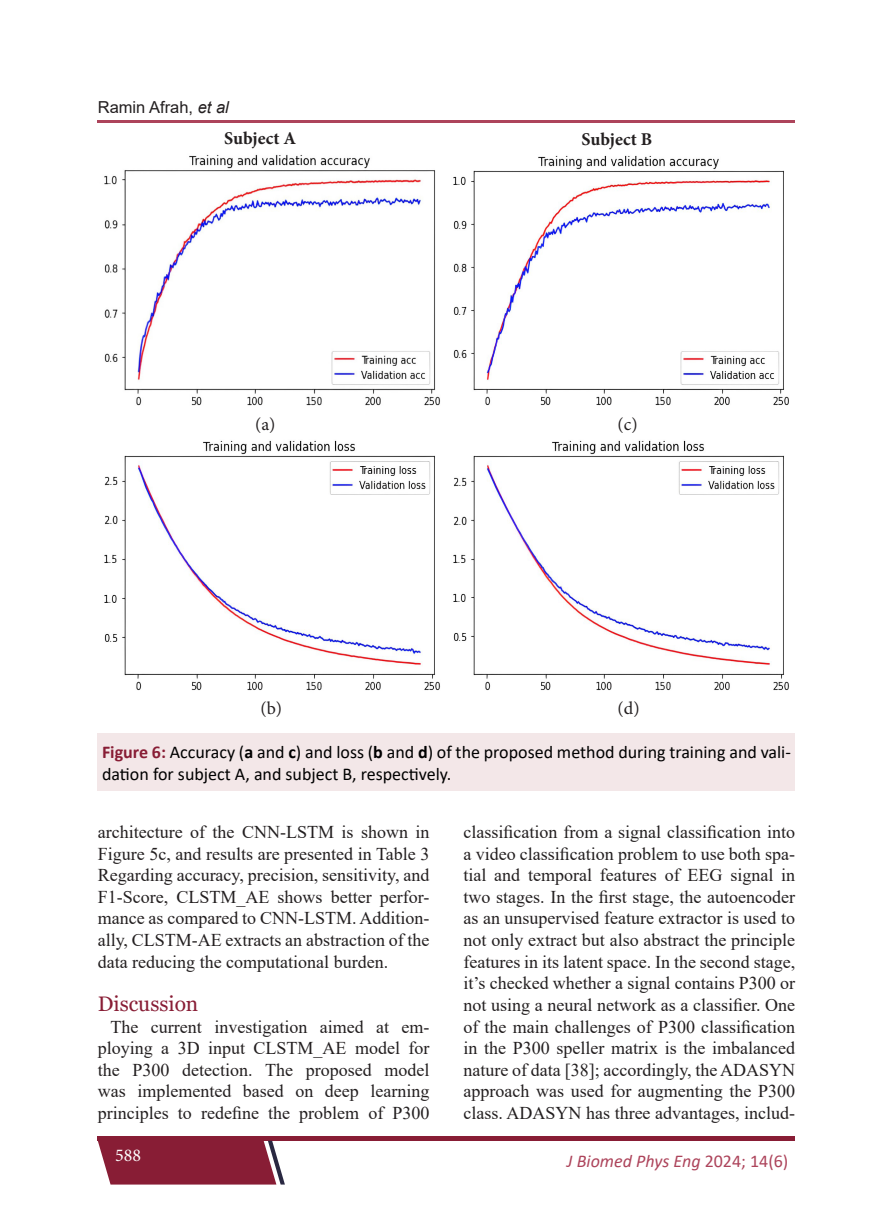
<style>
.page{position:relative;width:893px;height:1212px;background:#fff}
.page>*{position:absolute;margin:0;border:0;box-sizing:border-box;transform-origin:0 0}
.Heading{font:21px "Georgia";color:#881d35}
.Body{font:18px/21.6px "Times New Roman";color:#231f20;text-align:justify}
.Figure{font:18px/21.6px "Calibri";color:#000}
.t1{font:italic 18px "Calibri";color:#ad445b}
.t2{font:700 18px "Minion Pro";color:#231f20}
.t3{font:18px "Minion Pro";color:#231f20}
.t4{font:18px "Minion Pro";color:#fff}
.Running_Author{font:16.5px "Arial";color:#231f20}
.s1{font-style:italic}
.s2{font-weight:700;color:#881d35}
.s3{font-weight:700}
.s4{font-style:normal}
</style>
<div class="page">
<div style="left:98px;top:1136px;width:697px;height:5px;background:#881d35"></div>
<svg style="left:98px;top:1141px;width:187px;height:43px"></svg>
<hr style="left:98px;top:120px;width:697px;height:2px;background:#ad445b">
<div style="left:98px;top:733px;width:697px;height:58px;background:#f3e7e8"></div>
<img style="left:104px;top:154px;width:685px;height:252px">
<img style="left:104px;top:440px;width:685px;height:251px">
<p class="Running_Author" style="left:98px;top:96px;width:133px">Ramin Afrah, <span class="s1">et al</span></p>
<p class="t2" style="left:224px;top:126px;width:74px">Subject A</p>
<p class="t2" style="left:581px;top:126px;width:72px">Subject B</p>
<p class="t3" style="left:255px;top:412px;width:22px">(a)</p>
<p class="t3" style="left:618px;top:412px;width:22px">(c)</p>
<p class="t3" style="left:260px;top:696px;width:23px">(b)</p>
<p class="t3" style="left:618px;top:696px;width:23px">(d)</p>
<p class="Figure" style="left:102px;top:741px;width:690px"><span class="s2">Figure 6:</span> Accuracy (<span class="s3">a</span> and <span class="s3">c</span>) and loss (<span class="s3">b</span> and <span class="s3">d</span>) of the proposed method during training and vali&shy;dation for subject A, and subject B, respectively.</p>
<p class="Body" style="left:98px;top:821px;width:333px">architecture of the CNN-LSTM is shown in Figure 5c, and results are presented in Table 3<br>Regarding accuracy, precision, sensitivity, and F1-Score, CLSTM_AE shows better perfor&shy;mance as compared to CNN-LSTM. Addition&shy;ally, CLSTM-AE extracts an abstraction of the data reducing the computational burden.</p>
<p class="Heading" style="left:98px;top:991px;width:102px">Discussion</p>
<p class="Body" style="left:98px;top:1015px;width:333px;text-indent:13px">The current investigation aimed at em&shy;ploying a 3D input CLSTM_AE model for the P300 detection. The proposed model was implemented based on deep learning principles to redefine the problem of P300</p>
<p class="t4" style="left:115px;top:1143px;width:27px">588</p>
<p class="Body" style="left:463px;top:821px;width:333px">classification from a signal classification into a video classification problem to use both spa&shy;tial and temporal features of EEG signal in two stages. In the first stage, the autoencoder as an unsupervised feature extractor is used to not only extract but also abstract the principle features in its latent space. In the second stage, it’s checked whether a signal contains P300 or not using a neural network as a classifier. One of the main challenges of P300 classification in the P300 speller matrix is the imbalanced nature of data [38]; accordingly, the ADASYN approach was used for augmenting the P300 class. ADASYN has three advantages, includ-</p>
<p class="t1" style="left:567px;top:1148px;width:223px">J Biomed Phys Eng <span class="s4">2024; 14(6)</span></p>
</div>
